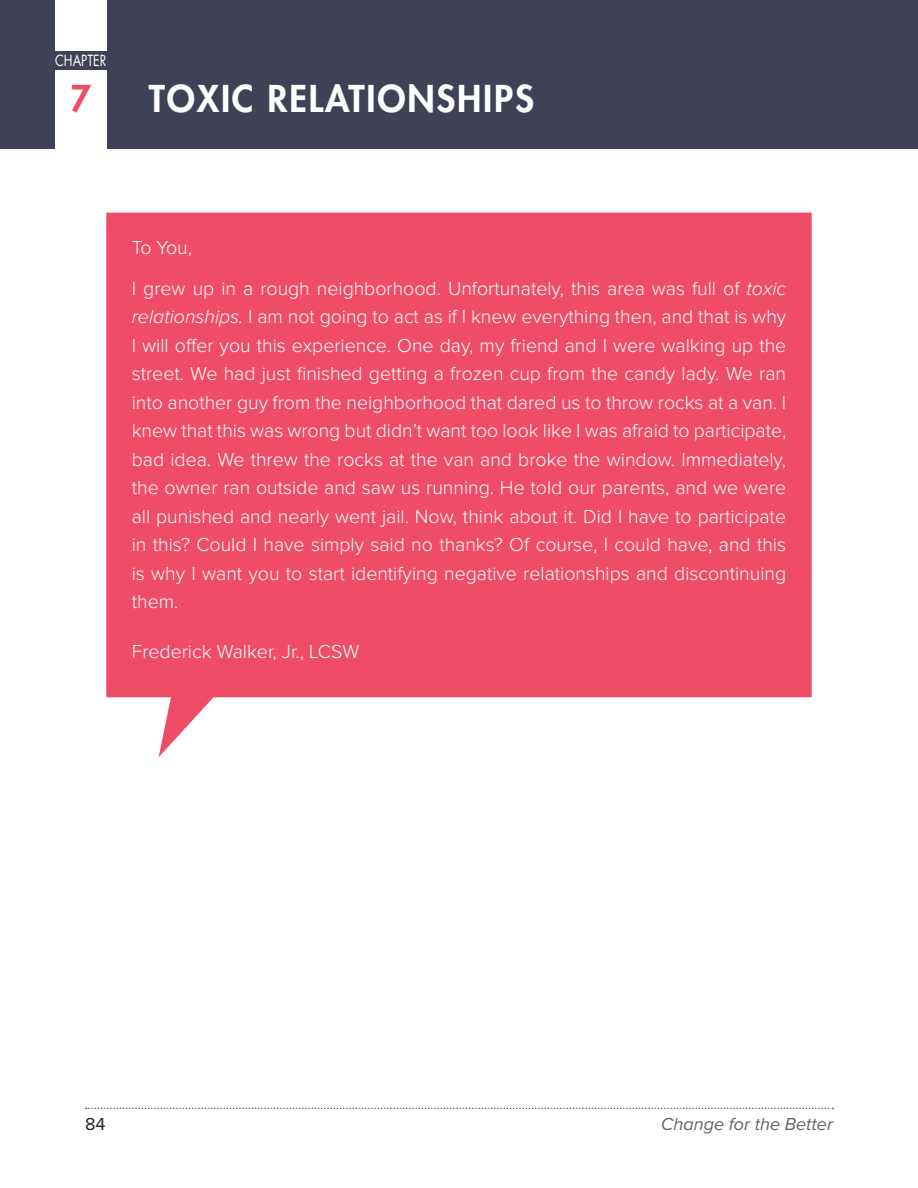
<style>
.page{position:relative;width:918px;height:1188px;background:#fff}
.page>*{position:absolute;margin:0;border:0;box-sizing:border-box;transform-origin:0 0}
.t1{font:800 36px "Futura Std";letter-spacing:.05em;color:#fff}
.t2{font:800 36px "Futura Std";color:#ef4d67}
.t3{font:300 19.5px/28.5px "Proxima Nova";color:#fff}
.t4{font:italic 18px "Proxima Nova";color:#636366}
.t5{font:18px "Proxima Nova";color:#231f20}
.t6{font:15px "Futura Std";color:#fff;scale:.82 1}
.s1{font-style:italic}
</style>
<div class="page">
<svg style="left:86px;top:1108px;width:747px;height:1px"></svg>
<div style="left:0;top:0;width:918px;height:149px;background:#3f4156"></div>
<div style="left:55px;top:71px;width:51px;height:79px;background:#fff"></div>
<div style="left:55px;top:0;width:51px;height:51px;background:#fff"></div>
<svg style="left:106px;top:213px;width:706px;height:544px;background:#f06077"></svg>
<p class="t6" style="left:55px;top:51px;width:64px">CHAPTER</p>
<h1 class="t2" style="left:70px;top:76px;width:22px">7</h1>
<h1 class="t1" style="left:149px;top:76px;width:387px">TOXIC RELATIONSHIPS</h1>
<p class="t3" style="left:132px;top:227px;width:656px;line-height:41.2px">To You,<br>I grew up in a rough neighborhood. Unfortunately, this area was full of <span class="s1">toxic</span></p>
<p class="t3" style="left:132px;top:303px;width:656px;text-align:justify"><span class="s1">relationships.</span> I am not going to act as if I knew everything then, and that is why I will offer you this experience. One day, my friend and I were walking up the street. We had just finished getting a frozen cup from the candy lady. We ran into another guy from the neighborhood that dared us to throw rocks at a van. I knew that this was wrong but didn’t want too look like I was afraid to participate, bad idea. We threw the rocks at the van and broke the window. Immediately, the owner ran outside and saw us running. He told our parents, and we were all punished and nearly went jail. Now, think about it. Did I have to participate in this? Could I have simply said no thanks? Of course, I could have, and this is why I want you to start identifying negative relationships and discontinuing them.</p>
<p class="t3" style="left:132px;top:638px;width:229px">Frederick Walker, Jr., LCSW</p>
<p class="t5" style="left:85px;top:1116px;width:22px">84</p>
<p class="t4" style="left:661px;top:1116px;width:173px">Change for the Better</p>
</div>
